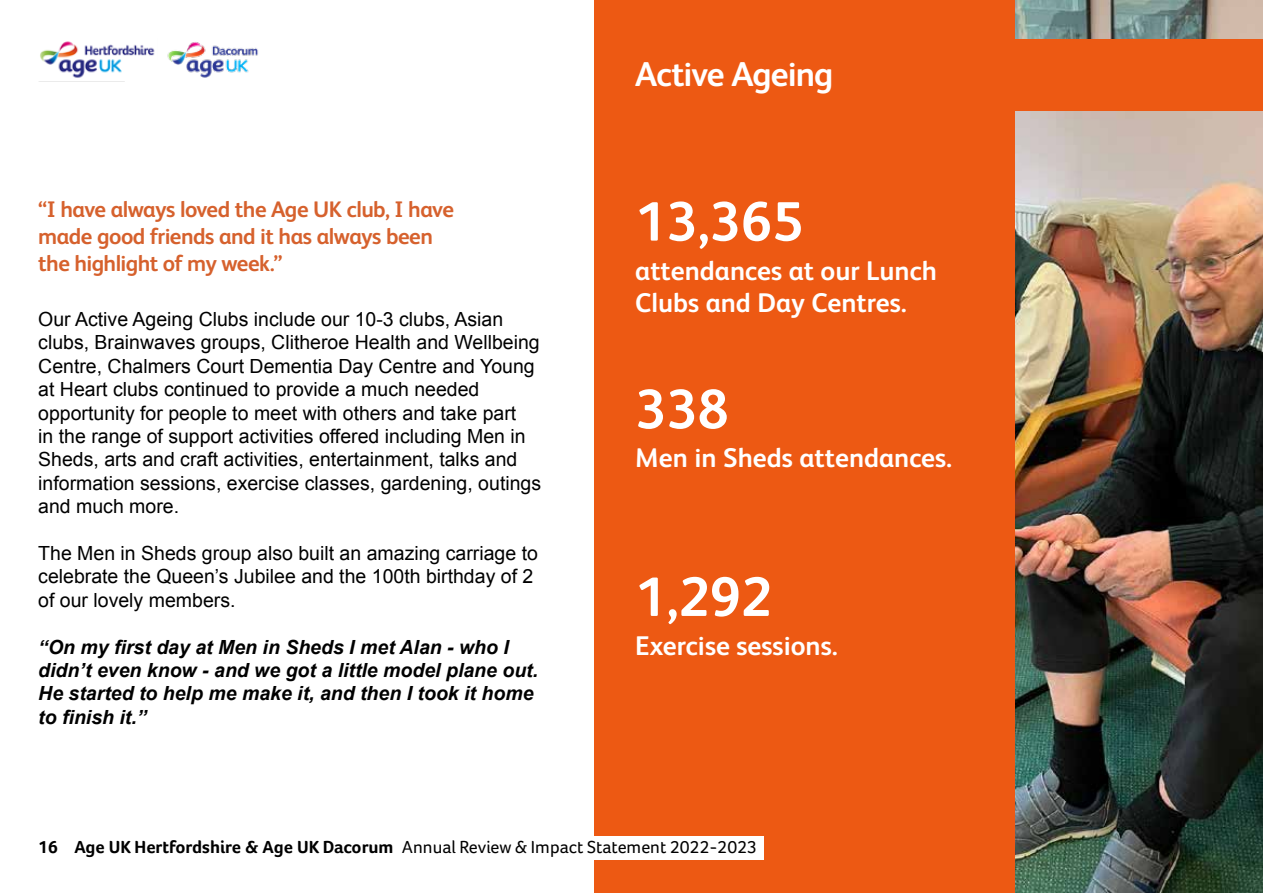
<style>
.page{position:relative;width:1263px;height:893px;background:#fff}
.page>*{position:absolute;margin:0;border:0;box-sizing:border-box;transform-origin:0 0}
.t1{font:700 55.5px "FS Albert Pro";color:#fff}
.t2{font:700 34.5px "FS Albert Pro";letter-spacing:-.03em;color:#fff}
.t3{font:700 27px/32.4px "FS Albert Pro";color:#fff}
.t4{font:700 22.5px/27px "FS Albert Pro";letter-spacing:-.025em;color:#d6612d}
.t5{font:19.5px/23.4px "Arial";color:#000}
.t6{font:italic 700 19.5px/23.4px "Arial";color:#000}
.t7{font:18px "Foco Age UK";color:#000}
.s1{font-weight:700}
</style>
<div class="page">
<img style="left:1015px;top:0;width:248px;height:893px">
<div style="left:594px;top:0;width:421px;height:893px;background:#ed5913"></div>
<div style="left:594px;top:39px;width:669px;height:72px;background:#ed5913"></div>
<div style="left:67px;top:836px;width:696px;height:23px;background:#fff"></div>
<img style="left:39px;top:41px;width:116px;height:41px">
<img style="left:167px;top:42px;width:91px;height:35px">
<p class="t4" style="left:38px;top:195px;width:417px">“I have always loved the Age UK club, I have made good friends and it has always been the highlight of my week.”</p>
<p class="t5" style="left:38px;top:308px;width:504px">Our Active Ageing Clubs include our 10-3 clubs, Asian clubs, Brainwaves groups, Clitheroe Health and Wellbeing Centre, Chalmers Court Dementia Day Centre and Young at Heart clubs continued to provide a much needed opportunity for people to meet with others and take part<br>in the range of support activities offered including Men in Sheds, arts and craft activities, entertainment, talks and information sessions, exercise classes, gardening, outings and much more.</p>
<p class="t5" style="left:38px;top:542px;width:501px">The Men in Sheds group also built an amazing carriage to celebrate the Queen’s Jubilee and the 100th birthday of 2 of our lovely members.</p>
<p class="t6" style="left:38px;top:636px;width:501px">“On my first day at Men in Sheds I met Alan - who I didn’t even know - and we got a little model plane out.<br>He started to help me make it, and then I took it home to finish it.”</p>
<h2 class="t2" style="left:635px;top:49px;width:200px">Active Ageing</h2>
<h1 class="t1" style="left:635px;top:182px;width:169px">13,365</h1>
<h3 class="t3" style="left:635px;top:253px;width:303px">attendances at our Lunch<br>Clubs and Day Centres.</h3>
<h1 class="t1" style="left:635px;top:370px;width:95px">338</h1>
<h3 class="t3" style="left:635px;top:440px;width:318px">Men in Sheds attendances.</h3>
<h1 class="t1" style="left:635px;top:558px;width:138px">1,292</h1>
<h3 class="t3" style="left:635px;top:628px;width:204px">Exercise sessions.</h3>
<p class="t7" style="left:38px;top:836px;width:720px"><span class="s1">16 Age UK Hertfordshire &amp; Age UK Dacorum</span> Annual Review &amp; Impact Statement 2022-2023</p>
</div>
